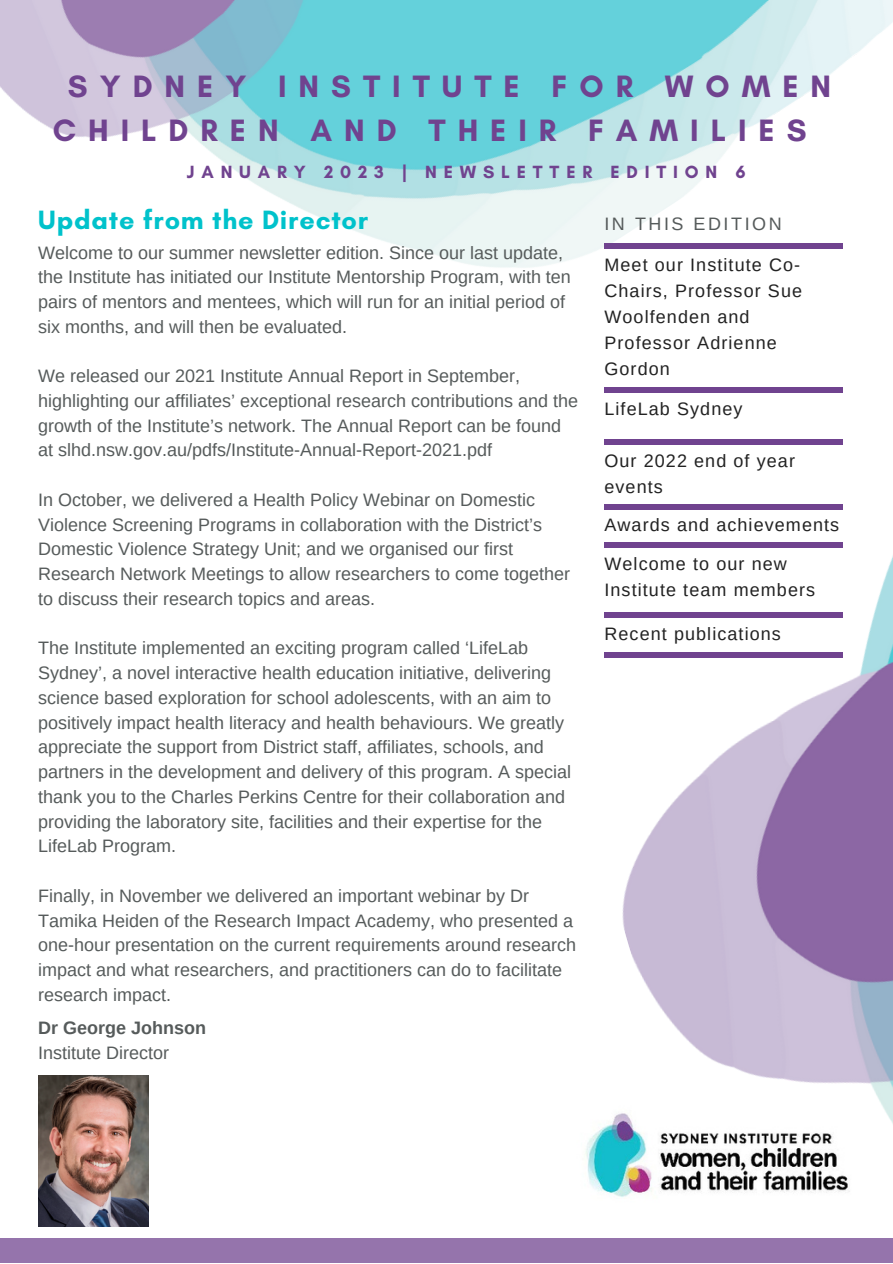
<style>
.page{position:relative;width:893px;height:1264px;background:#fff}
.page>*{position:absolute;margin:0;border:0;box-sizing:border-box;transform-origin:0 0}
.t1{font:700 31.5px/43.8px "Glacial Indifference";letter-spacing:.38em;color:#70438f}
.t2{font:700 27px "Glacial Indifference";letter-spacing:.03em;color:#00c2cb}
.t3{font:18px/24.8px "Arimo";color:#565b5b}
.t4{font:18px/25.8px "Arimo";letter-spacing:.06em;color:#222}
.t5{font:700 18px "Glacial Indifference";letter-spacing:.38em;color:#70438f}
.t6{font:700 18px "Arimo";color:#565b5b}
.t7{font:18px "Arimo";letter-spacing:.14em;color:#565b5b}
</style>
<div class="page">
<img style="left:0;top:0;width:892px;height:266px">
<div style="left:0;top:1237px;width:892px;height:25px;background:#9574ac"></div>
<img style="left:38px;top:1075px;width:110px;height:151px">
<img style="left:478px;top:17px;width:414px;height:1221px">
<h1 class="t1" style="left:53px;top:64px;width:779px;text-indent:15px">SYDNEY INSTITUTE FOR WOMEN<br>CHILDREN AND THEIR FAMILIES</h1>
<p class="t5" style="left:187px;top:161px;width:560px">JANUARY 2023 | NEWSLETTER EDITION 6</p>
<h2 class="t2" style="left:38px;top:203px;width:331px">Update from the Director</h2>
<p class="t7" style="left:604px;top:214px;width:179px">IN THIS EDITION</p>
<p class="t3" style="left:38px;top:240px;width:534px">Welcome to our summer newsletter edition. Since our last update, the Institute has initiated our Institute Mentorship Program, with ten pairs of mentors and mentees, which will run for an initial period of six months, and will then be evaluated.</p>
<p class="t3" style="left:38px;top:363px;width:541px">We released our 2021 Institute Annual Report in September, highlighting our affiliates’ exceptional research contributions and the growth of the Institute’s network. The Annual Report can be found at slhd.nsw.gov.au/pdfs/Institute-Annual-Report-2021.pdf</p>
<p class="t3" style="left:38px;top:487px;width:533px">In October, we delivered a Health Policy Webinar on Domestic Violence Screening Programs in collaboration with the District’s Domestic Violence Strategy Unit; and we organised our first Research Network Meetings to allow researchers to come together to discuss their research topics and areas.</p>
<p class="t3" style="left:38px;top:635px;width:534px">The Institute implemented an exciting program called ‘LifeLab Sydney’, a novel interactive health education initiative, delivering science based exploration for school adolescents, with an aim to positively impact health literacy and health behaviours. We greatly appreciate the support from District staff, affiliates, schools, and partners in the development and delivery of this program. A special thank you to the Charles Perkins Centre for their collaboration and providing the laboratory site, facilities and their expertise for the LifeLab Program.</p>
<p class="t3" style="left:38px;top:883px;width:539px">Finally, in November we delivered an important webinar by Dr Tamika Heiden of the Research Impact Academy, who presented a one-hour presentation on the current requirements around research impact and what researchers, and practitioners can do to facilitate research impact.</p>
<p class="t6" style="left:38px;top:1017px;width:169px">Dr George Johnson</p>
<p class="t3" style="left:38px;top:1040px;width:132px">Institute Director</p>
<p class="t4" style="left:604px;top:252px;width:199px">Meet our Institute Co-<br>Chairs, Professor Sue<br>Woolfenden and<br>Professor Adrienne<br>Gordon</p>
<p class="t4" style="left:604px;top:396px;width:140px">LifeLab Sydney</p>
<p class="t4" style="left:604px;top:448px;width:192px">Our 2022 end of year events</p>
<p class="t4" style="left:604px;top:512px;width:236px">Awards and achievements</p>
<p class="t4" style="left:604px;top:551px;width:212px">Welcome to our new<br>Institute team members</p>
<p class="t4" style="left:604px;top:620px;width:178px">Recent publications</p>
</div>
